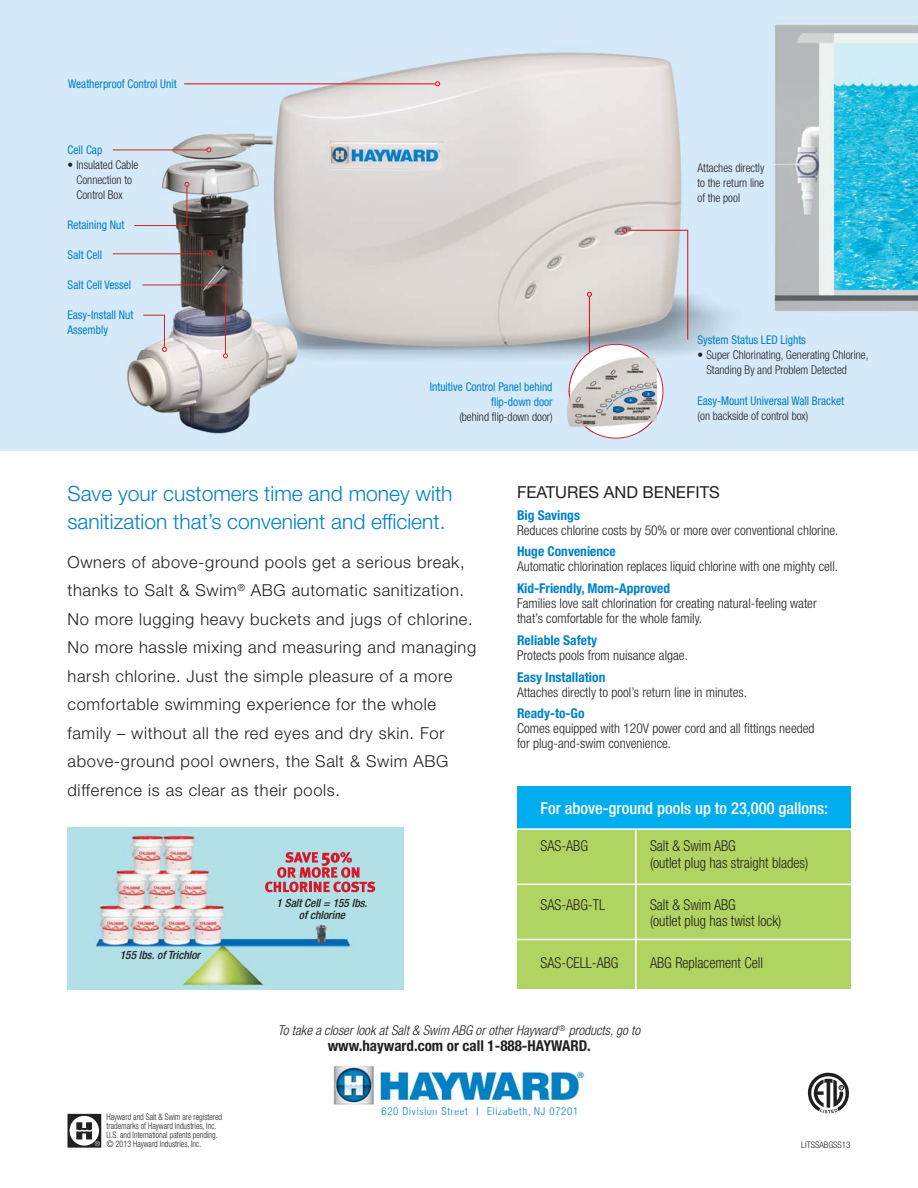
<style>
.page{position:relative;width:918px;height:1188px;background:#fff}
.page>*{position:absolute;margin:0;border:0;box-sizing:border-box;transform-origin:0 0}
.t1{font:300 21px/28.5px "Helvetica Neue LT Std";color:#0081c6}
.t2{font:300 16.5px/28.5px "Helvetica Neue LT Std";letter-spacing:.04em;color:#231f20}
.t3{font:500 condensed 16.5px "Helvetica Neue LT Std";color:#fff}
.t4{font:16.5px "Helvetica Neue LT Std";color:#231f20}
.t5{font:300 condensed 15px/16.5px "Helvetica Neue LT Std";color:#231f20;scale:.95 1}
.t6{font:700 condensed 15px "Helvetica Neue LT Std";color:#231f20}
.t7{font:300 condensed 13.5px/15px "Helvetica Neue LT Std";color:#231f20}
.t8{font:700 condensed 13.5px "Helvetica Neue LT Std";color:#0082c8}
.t9{font:italic 300 condensed 13.5px "Helvetica Neue LT Std";color:#231f20}
.t10{font:300 condensed 12px/15px "Helvetica Neue LT Std";color:#231f20;text-align:center;scale:.95 1}
.t11{font:condensed 12px/15px "Helvetica Neue LT Std";color:#0081c6;text-align:right;scale:.95 1}
.t12{font:condensed 12px/15px "Helvetica Neue LT Std";color:#0082c8;scale:.95 1}
.t13{font:italic 500 condensed 11.4px/12px "Helvetica Neue LT Std";color:#231f20;text-align:center}
.t14{font:300 condensed 10.8px "Helvetica Neue LT Std";letter-spacing:.07em;color:#0081c6}
.t15{font:300 condensed 9px/9px "Helvetica Neue LT Std";color:#231f20;scale:.9 1}
.t16{font:300 condensed 9px "Helvetica Neue LT Std";color:#231f20}
.s1{color:#0082c8}
</style>
<div class="page">
<img style="left:0;top:0;width:918px;height:451px">
<hr style="left:184px;top:83px;width:251px;height:1px;background:#d2232a">
<hr style="left:113px;top:150px;width:94px;height:1px;background:#d2232a">
<svg style="left:435px;top:81px;width:5px;height:5px"></svg>
<svg style="left:207px;top:147px;width:4px;height:5px"></svg>
<svg style="left:134px;top:182px;width:55px;height:44px;background:#bfc5d0"></svg>
<svg style="left:142px;top:284px;width:86px;height:74px;background:#a7a6ae"></svg>
<img style="left:561px;top:351px;width:8px;height:81px">
<svg style="left:569px;top:228px;width:120px;height:211px;background:#cececf"></svg>
<hr style="left:589px;top:297px;width:1px;height:55px;background:#d71829">
<img style="left:68px;top:827px;width:335px;height:162px">
<svg style="left:265px;top:852px;width:110px;height:40px;background:#be97a1"></svg>
<div style="left:517px;top:828px;width:333px;height:161px;background:#b0d461"></div>
<div style="left:517px;top:786px;width:333px;height:43px;background:#00aeef"></div>
<hr style="left:517px;top:828px;width:338px;height:2px;background:#fff">
<hr style="left:517px;top:884px;width:338px;height:1px;background:#fff">
<hr style="left:635px;top:829px;width:2px;height:163px;background:#fff">
<hr style="left:517px;top:939px;width:338px;height:1px;background:#fff">
<svg style="left:112px;top:251px;width:101px;height:5px"></svg>
<svg style="left:68px;top:1114px;width:33px;height:34px"></svg>
<img style="left:333px;top:1065px;width:252px;height:41px">
<svg style="left:808px;top:1073px;width:41px;height:41px"></svg>
<p class="t11" style="left:68px;top:77px;width:116px">Weatherproof Control Unit</p>
<p class="t12" style="left:68px;top:143px;width:38px">Cell Cap</p>
<p class="t10" style="left:68px;top:158px;width:76px">• Insulated Cable<br>Connection to<br>Control Box</p>
<p class="t12" style="left:68px;top:218px;width:61px">Retaining Nut</p>
<p class="t11" style="left:68px;top:248px;width:38px">Salt Cell</p>
<p class="t12" style="left:68px;top:278px;width:68px">Salt Cell Vessel</p>
<p class="t12" style="left:68px;top:308px;width:71px">Easy-Install Nut<br>Assembly</p>
<p class="t11" style="left:430px;top:380px;width:131px">Intuitive Control Panel <span class="s1">behind flip-down door</span></p>
<p class="t10" style="left:459px;top:410px;width:100px">(behind flip-down door)</p>
<p class="t10" style="left:698px;top:162px;width:72px;text-align:justify">Attaches directly to the return line of the pool</p>
<p class="t11" style="left:698px;top:334px;width:116px">System Status LED Lights</p>
<p class="t10" style="left:706px;top:349px;width:172px;text-align:left;text-indent:-9px">• Super Chlorinating, Generating Chlorine,<br>Standing By and Problem Detected</p>
<p class="t11" style="left:698px;top:395px;width:156px">Easy-Mount Universal Wall Bracket</p>
<p class="t10" style="left:698px;top:410px;width:118px">(on backside of control box)</p>
<h1 class="t1" style="left:68px;top:482px;width:387px">Save your customers time and money with sanitization that’s convenient and efficient.</h1>
<p class="t2" style="left:68px;top:549px;width:410px">Owners of above-ground pools get a serious break, thanks to Salt &amp; Swim<sup>®</sup> ABG automatic sanitization.<br>No more lugging heavy buckets and jugs of chlorine.<br>No more hassle mixing and measuring and managing harsh chlorine. Just the simple pleasure of a more comfortable swimming experience for the whole family – without all the red eyes and dry skin. For above-ground pool owners, the Salt &amp; Swim ABG difference is as clear as their pools.</p>
<p class="t13" style="left:120px;top:951px;width:82px">155 lbs. of Trichlor</p>
<p class="t13" style="left:277px;top:899px;width:92px">1 Salt Cell = 155 lbs. of chlorine</p>
<p class="t4" style="left:517px;top:486px;width:204px">FEATURES AND BENEFITS</p>
<p class="t8" style="left:517px;top:510px;width:64px">Big Savings</p>
<p class="t7" style="left:517px;top:524px;width:323px">Reduces chlorine costs by 50% or more over conventional chlorine.</p>
<p class="t8" style="left:517px;top:547px;width:100px">Huge Convenience</p>
<p class="t7" style="left:517px;top:561px;width:323px">Automatic chlorination replaces liquid chlorine with one mighty cell.</p>
<p class="t8" style="left:517px;top:583px;width:155px">Kid-Friendly, Mom-Approved</p>
<p class="t7" style="left:517px;top:597px;width:301px">Families love salt chlorination for creating natural-feeling water that’s comfortable for the whole family.</p>
<p class="t8" style="left:517px;top:635px;width:81px">Reliable Safety</p>
<p class="t7" style="left:517px;top:649px;width:172px">Protects pools from nuisance algae.</p>
<p class="t8" style="left:517px;top:672px;width:90px">Easy Installation</p>
<p class="t7" style="left:517px;top:686px;width:232px">Attaches directly to pool’s return line in minutes.</p>
<p class="t8" style="left:517px;top:709px;width:69px">Ready-to-Go</p>
<p class="t7" style="left:517px;top:723px;width:299px">Comes equipped with 120V power cord and all fittings needed for plug-and-swim convenience.</p>
<p class="t3" style="left:541px;top:802px;width:289px">For above-ground pools up to 23,000 gallons:</p>
<p class="t5" style="left:541px;top:840px;width:51px">SAS-ABG</p>
<p class="t5" style="left:650px;top:840px;width:168px">Salt &amp; Swim ABG<br>(outlet plug has straight blades)</p>
<p class="t5" style="left:541px;top:898px;width:69px">SAS-ABG-TL</p>
<p class="t5" style="left:650px;top:898px;width:140px">Salt &amp; Swim ABG<br>(outlet plug has twist lock)</p>
<p class="t5" style="left:541px;top:957px;width:84px">SAS-CELL-ABG</p>
<p class="t5" style="left:650px;top:957px;width:121px">ABG Replacement Cell</p>
<p class="t15" style="left:107px;top:1114px;width:130px">Hayward and Salt &amp; Swim are registered trademarks of Hayward Industries, Inc.<br>U.S. and International patents pending. © 2013 Hayward Industries, Inc.</p>
<p class="t9" style="left:278px;top:1025px;width:364px">To take a closer look at Salt &amp; Swim ABG or other Hayward <sup>®</sup> products, go to</p>
<p class="t6" style="left:328px;top:1040px;width:265px">www.hayward.com or call 1-888-HAYWARD.</p>
<p class="t14" style="left:381px;top:1108px;width:46px">620 Di i i</p>
<p class="t14" style="left:441px;top:1108px;width:10px">St</p>
<p class="t14" style="left:412px;top:1108px;width:168px">v s on reet I Eli b th NJ 07201</p>
<p class="t14" style="left:498px;top:1108px;width:34px">zae ,</p>
<p class="t16" style="left:801px;top:1141px;width:51px">LITSSABGSS13</p>
</div>
